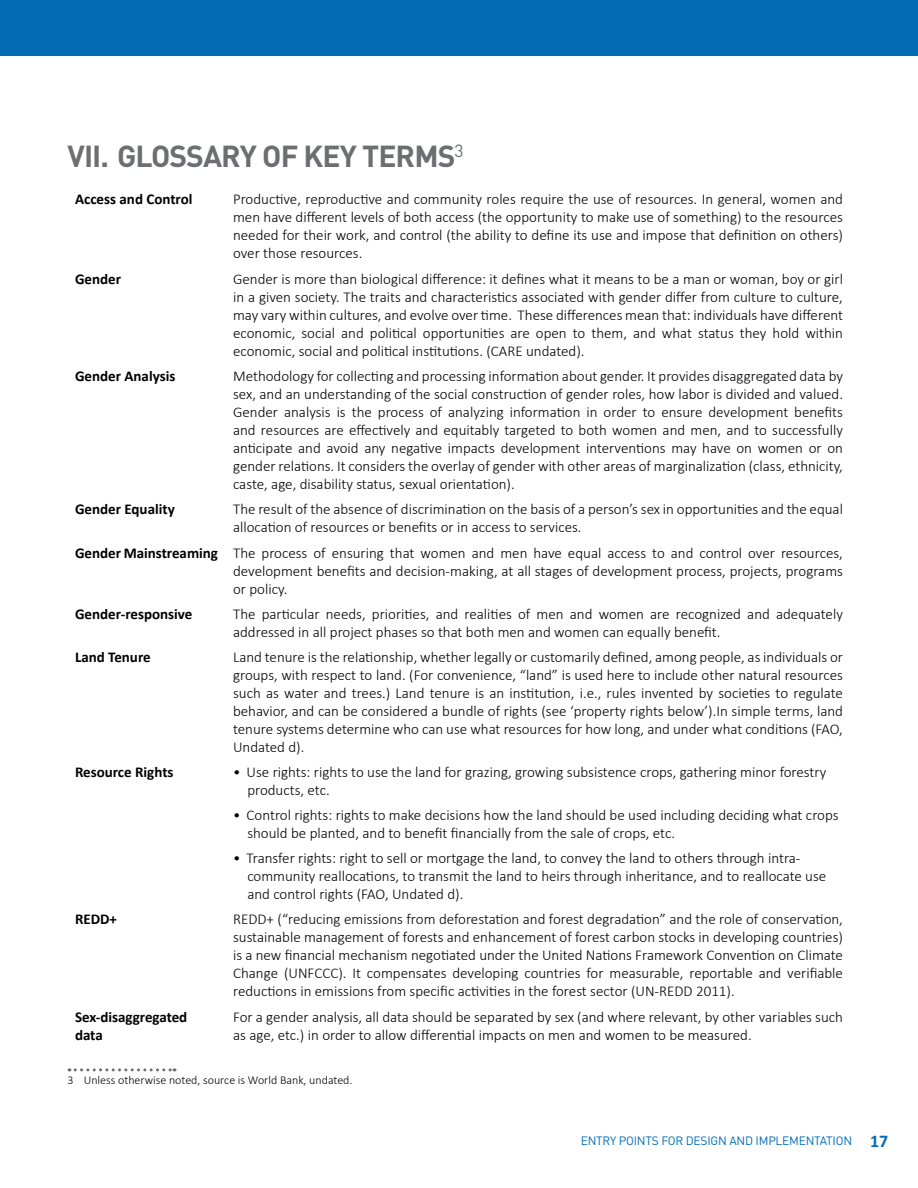
<style>
.page{position:relative;width:918px;height:1188px;background:#fff}
.page>*{position:absolute;margin:0;border:0;box-sizing:border-box;transform-origin:0 0}
.t1{font:700 30px "DIN";letter-spacing:-.03em;color:#6d6e71}
.t2{font:300 15px/18px "Calibri";color:#000;text-align:justify}
.t3{font:700 15px/18px "Calibri";color:#000}
.t4{font:300 12px "Calibri";color:#000}
.t5{font:12px "DIN";letter-spacing:-.02em;color:#036cb6}
.s1{font-weight:700}
.s2{font-family:"Calibri";font-weight:700;font-size:18px}
</style>
<div class="page">
<div style="left:0;top:0;width:918px;height:56px;background:#036cb6"></div>
<svg style="left:69px;top:1068px;width:106px;height:3px"></svg>
<h1 class="t1" style="left:68px;top:136px;width:398px">VII. GLOSSARY OF KEY TERMS<sup>3</sup></h1>
<p class="t3" style="left:75px;top:190px;width:119px">Access and Control</p>
<p class="t2" style="left:233px;top:190px;width:611px">Productive, reproductive and community roles require the use of resources. In general, women and men have different levels of both access (the opportunity to make use of something) to the resources needed for their work, and control (the ability to define its use and impose that definition on others) over those resources.</p>
<p class="t3" style="left:75px;top:269px;width:48px">Gender</p>
<p class="t2" style="left:233px;top:269px;width:611px">Gender is more than biological difference: it defines what it means to be a man or woman, boy or girl in a given society. The traits and characteristics associated with gender differ from culture to culture, may vary within cultures, and evolve over time. These differences mean that: individuals have different economic, social and political opportunities are open to them, and what status they hold within economic, social and political institutions. (CARE undated).</p>
<p class="t3" style="left:75px;top:366px;width:102px">Gender Analysis</p>
<p class="t2" style="left:233px;top:366px;width:611px">Methodology for collecting and processing information about gender. It provides disaggregated data by sex, and an understanding of the social construction of gender roles, how labor is divided and valued.<br>Gender analysis is the process of analyzing information in order to ensure development benefits and resources are effectively and equitably targeted to both women and men, and to successfully anticipate and avoid any negative impacts development interventions may have on women or on gender relations. It considers the overlay of gender with other areas of marginalization (class, ethnicity, caste, age, disability status, sexual orientation).</p>
<p class="t3" style="left:75px;top:500px;width:101px">Gender Equality</p>
<p class="t2" style="left:233px;top:500px;width:611px">The result of the absence of discrimination on the basis of a person’s sex in opportunities and the equal allocation of resources or benefits or in access to services.</p>
<p class="t2" style="left:233px;top:543px;width:611px;text-indent:-158px"><span class="s1">Gender Mainstreaming</span> The process of ensuring that women and men have equal access to and control over resources, development benefits and decision-making, at all stages of development process, projects, programs or policy.</p>
<p class="t3" style="left:75px;top:604px;width:119px">Gender-responsive</p>
<p class="t2" style="left:233px;top:604px;width:611px">The particular needs, priorities, and realities of men and women are recognized and adequately addressed in all project phases so that both men and women can equally benefit.</p>
<p class="t3" style="left:75px;top:648px;width:77px">Land Tenure</p>
<p class="t2" style="left:233px;top:648px;width:611px">Land tenure is the relationship, whether legally or customarily defined, among people, as individuals or groups, with respect to land. (For convenience, “land” is used here to include other natural resources such as water and trees.) Land tenure is an institution, i.e., rules invented by societies to regulate behavior, and can be considered a bundle of rights (see ‘property rights below’).In simple terms, land tenure systems determine who can use what resources for how long, and under what conditions (FAO, Undated d).</p>
<p class="t3" style="left:75px;top:763px;width:100px">Resource Rights</p>
<p class="t2" style="left:247px;top:763px;width:581px;text-indent:-14px">• Use rights: rights to use the land for grazing, growing subsistence crops, gathering minor forestry products, etc.</p>
<p class="t2" style="left:247px;top:806px;width:593px;text-indent:-14px">• Control rights: rights to make decisions how the land should be used including deciding what crops should be planted, and to benefit financially from the sale of crops, etc.</p>
<p class="t2" style="left:247px;top:848px;width:580px;text-align:left;text-indent:-14px">• Transfer rights: right to sell or mortgage the land, to convey the land to others through intra&shy;community reallocations, to transmit the land to heirs through inheritance, and to reallocate use and control rights (FAO, Undated d).</p>
<p class="t3" style="left:75px;top:910px;width:44px">REDD+</p>
<p class="t2" style="left:233px;top:910px;width:611px">REDD+ (“reducing emissions from deforestation and forest degradation” and the role of conservation, sustainable management of forests and enhancement of forest carbon stocks in developing countries) is a new financial mechanism negotiated under the United Nations Framework Convention on Climate Change (UNFCCC). It compensates developing countries for measurable, reportable and verifiable reductions in emissions from specific activities in the forest sector (UN-REDD 2011).</p>
<p class="t3" style="left:75px;top:1007px;width:114px">Sex-disaggregated data</p>
<p class="t2" style="left:233px;top:1007px;width:611px">For a gender analysis, all data should be separated by sex (and where relevant, by other variables such as age, etc.) in order to allow differential impacts on men and women to be measured.</p>
<p class="t4" style="left:68px;top:1073px;width:286px">3 Unless otherwise noted, source is World Bank, undated.</p>
<p class="t5" style="left:581px;top:1133px;width:309px">ENTRY POINTS FOR DESIGN AND IMPLEMENTATION <span class="s2">17</span></p>
</div>
